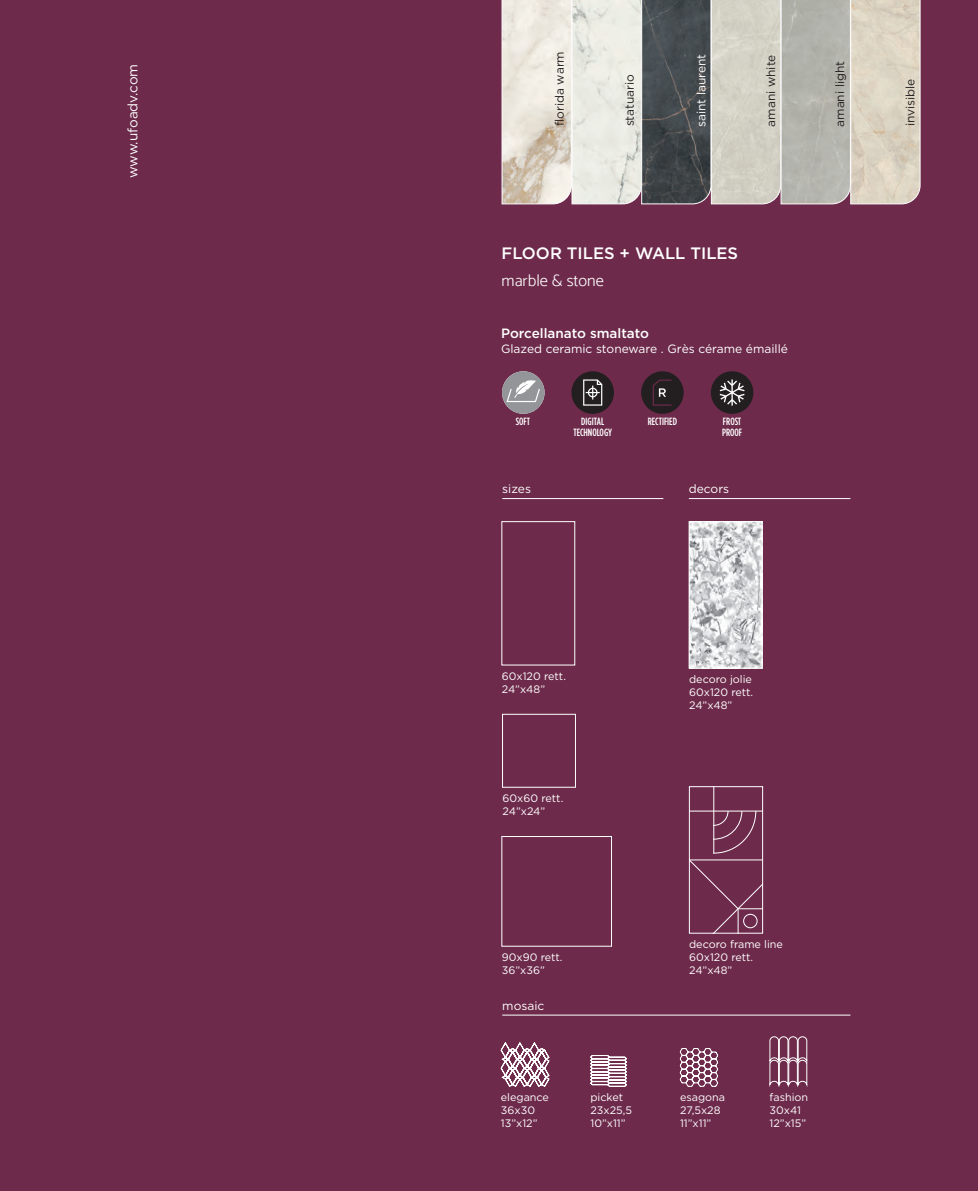
<style>
.page{position:relative;width:978px;height:1191px;background:#6d2a4b}
.page>*{position:absolute;margin:0;border:0;box-sizing:border-box;transform-origin:0 0}
.t1{font:500 16.5px "Gotham HTF";color:#fff}
.t2{font:300 16.5px "Catamaran";color:#fff}
.t3{font:500 13.5px "Gotham HTF";color:#fff}
.t4{font:13.5px "Gotham HTF";color:#fff}
.t5{font:12px "Gotham HTF";color:#fff}
.t6{font:12px "Gotham HTF";color:#231f20}
.t7{font:10.8px/12.9px "Gotham HTF";color:#fff}
.t8{font:500 condensed 10.5px/10.5px "Gotham HTF";color:#fff;text-align:center}
</style>
<div class="page">
<div style="left:502px;top:521px;width:73px;height:144px;border:1px solid #fff"></div>
<div style="left:502px;top:714px;width:74px;height:73px;border:1px solid #fff"></div>
<div style="left:502px;top:836px;width:110px;height:110px;border:1px solid #fff"></div>
<img style="left:691px;top:523px;width:69px;height:143px">
<div style="left:689px;top:521px;width:73px;height:147px;border:1px solid #fff"></div>
<hr style="left:689px;top:498px;width:161px;height:1px;background:#fff">
<hr style="left:502px;top:1014px;width:348px;height:1px;background:#fff">
<hr style="left:502px;top:498px;width:161px;height:1px;background:#fff">
<svg style="left:501px;top:0;width:420px;height:204px;background:#c0bcb5"></svg>
<svg style="left:502px;top:371px;width:43px;height:43px"></svg>
<div style="left:571px;top:371px;width:43px;height:43px;background:#231f20;border-radius:50%"></div>
<svg style="left:583px;top:379px;width:19px;height:26px"></svg>
<svg style="left:641px;top:371px;width:43px;height:43px"></svg>
<div style="left:711px;top:371px;width:42px;height:43px;background:#231f20;border-radius:50%"></div>
<svg style="left:720px;top:379px;width:25px;height:26px"></svg>
<hr style="left:714px;top:786px;width:1px;height:67px;background:#fff">
<svg style="left:691px;top:811px;width:70px;height:120px"></svg>
<div style="left:743px;top:914px;width:14px;height:14px;border:1px solid #fff;border-radius:50%"></div>
<div style="left:689px;top:786px;width:74px;height:147px;border:1px solid #fff"></div>
<svg style="left:680px;top:1048px;width:38px;height:38px"></svg>
<svg style="left:501px;top:1042px;width:49px;height:45px"></svg>
<svg style="left:590px;top:1055px;width:37px;height:31px"></svg>
<svg style="left:769px;top:1036px;width:38px;height:51px"></svg>
<p class="t4" style="left:125px;top:178px;width:116px;rotate:-90deg">www.ufoadv.com</p>
<p class="t6" style="left:553px;top:126px;width:77px;rotate:-90deg">florida warm</p>
<p class="t6" style="left:623px;top:126px;width:54px;rotate:-90deg">statuario</p>
<p class="t5" style="left:695px;top:127px;width:75px;rotate:-90deg">saint laurent</p>
<p class="t6" style="left:764px;top:127px;width:74px;rotate:-90deg">amani white</p>
<p class="t6" style="left:833px;top:127px;width:67px;rotate:-90deg">amani light</p>
<h1 class="t1" style="left:502px;top:243px;width:238px">FLOOR TILES + WALL TILES</h1>
<h1 class="t2" style="left:502px;top:270px;width:104px">marble &amp; stone</h1>
<p class="t3" style="left:501px;top:326px;width:149px">Porcellanato smaltato</p>
<p class="t5" style="left:501px;top:342px;width:288px">Glazed ceramic stoneware . Grès cérame émaillé</p>
<p class="t8" style="left:516px;top:416px;width:16px">SOFT</p>
<p class="t8" style="left:573px;top:416px;width:40px">DIGITAL<br>TECHNOLOGY</p>
<p class="t8" style="left:648px;top:416px;width:31px">RECTIFIED</p>
<p class="t8" style="left:722px;top:416px;width:22px;text-align:left">FROST<br>PROOF</p>
<p class="t5" style="left:502px;top:482px;width:30px">sizes</p>
<p class="t5" style="left:689px;top:482px;width:42px">decors</p>
<p class="t6" style="left:903px;top:126px;width:49px;rotate:-90deg">invisible</p>
<p class="t7" style="left:502px;top:669px;width:66px">60x120 rett.<br>24”x48”</p>
<p class="t7" style="left:503px;top:791px;width:62px">60x60 rett.<br>24”x24”</p>
<p class="t7" style="left:502px;top:950px;width:62px">90x90 rett.<br>36”x36”</p>
<p class="t5" style="left:502px;top:998px;width:44px">mosaic</p>
<p class="t7" style="left:689px;top:672px;width:66px">decoro jolie<br>60x120 rett.<br>24”x48”</p>
<p class="t7" style="left:689px;top:937px;width:95px">decoro frame line<br>60x120 rett.<br>24”x48”</p>
<p class="t7" style="left:501px;top:1090px;width:50px">elegance<br>36x30<br>13”x12”</p>
<p class="t7" style="left:590px;top:1090px;width:43px">picket<br>23x25,5<br>10”x11”</p>
<p class="t7" style="left:770px;top:1090px;width:40px">fashion<br>30x41<br>12”x15”</p>
<p class="t7" style="left:680px;top:1090px;width:47px">esagona<br>27,5x28<br>11”x11”</p>
</div>
